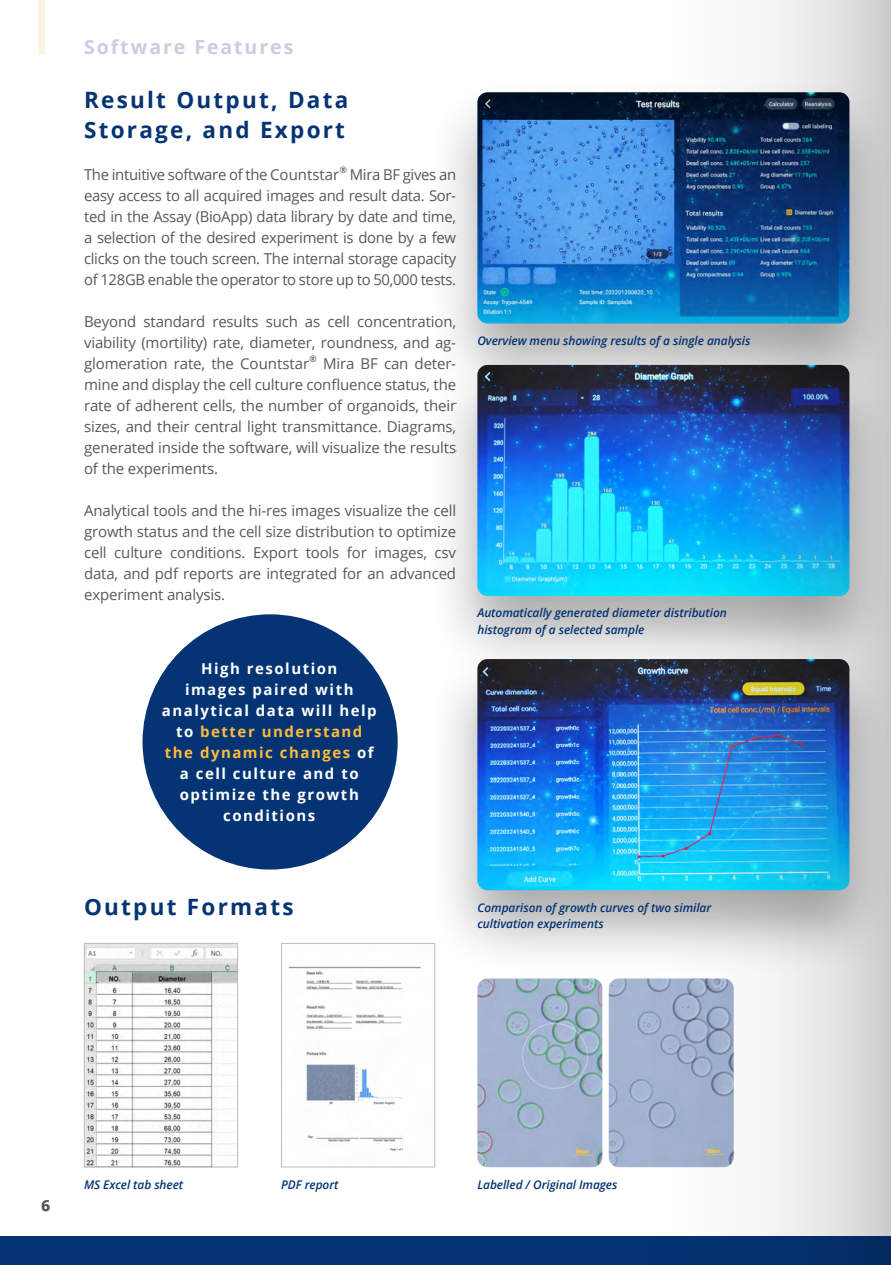
<style>
.page{position:relative;width:891px;height:1265px;background:#fff}
.page>*{position:absolute;margin:0;border:0;box-sizing:border-box;transform-origin:0 0}
.t1{font:700 22.5px/30px "Open Sans";letter-spacing:.1em;color:#053474}
.t2{font:700 19.5px "Open Sans";letter-spacing:.1em;color:#cbcde1}
.t3{font:15px/21px "Open Sans";letter-spacing:-.01em;color:#57585a;text-align:justify}
.t4{font:700 15px/21px "Open Sans";letter-spacing:.1em;color:#fff;text-align:center}
.t5{font:700 15px "Open Sans";color:#57585a}
.t6{font:italic 600 12px/16.5px "Open Sans";letter-spacing:-.005em;color:#053474}
.t7{font:italic 600 9px "Open Sans";color:#57585a}
.s1{color:#febd3b}
</style>
<div class="page">
<div style="left:38px;top:0;width:7px;height:54px;background:#fef3de"></div>
<div style="left:427px;top:77px;width:464px;height:332px;background:#fbfbfb"></div>
<div style="left:143px;top:614px;width:255px;height:255px;background:#053474;border-radius:50%"></div>
<img style="left:86px;top:945px;width:150px;height:220px">
<div style="left:84px;top:943px;width:154px;height:224px;border:1px solid #bcbdc0"></div>
<img style="left:288px;top:966px;width:133px;height:185px">
<div style="left:281px;top:943px;width:154px;height:224px;border:1px solid #bcbdc0"></div>
<div style="left:0;top:1235px;width:891px;height:29px;background:#053474"></div>
<img style="left:456px;top:0;width:435px;height:1264px">
<h2 class="t2" style="left:84px;top:33px;width:211px">Software Features</h2>
<h1 class="t1" style="left:84px;top:84px;width:266px">Result Output, Data<br>Storage, and Export</h1>
<p class="t3" style="left:84px;top:164px;width:257px">The intuitive software of the Countstar</p>
<p class="t7" style="left:339px;top:163px;width:9px">®</p>
<p class="t3" style="left:84px;top:164px;width:374px;text-indent:266px">Mira BF gives an easy access to all acquired images and result data. Sor&shy;ted in the Assay (BioApp) data library by date and time, a selection of the desired experiment is done by a few clicks on the touch screen. The internal storage capacity of 128GB enable the operator to store up to 50,000 tests.</p>
<p class="t3" style="left:84px;top:311px;width:374px">Beyond standard results such as cell concentration, viability (mortility) rate, diameter, roundness, and ag&shy;glomeration rate, the Countstar</p>
<p class="t7" style="left:309px;top:352px;width:9px">®</p>
<p class="t3" style="left:84px;top:353px;width:374px;text-indent:239px">Mira BF can deter&shy;mine and display the cell culture confluence status, the rate of adherent cells, the number of organoids, their sizes, and their central light transmittance. Diagrams, generated inside the software, will visualize the results of the experiments.</p>
<p class="t3" style="left:84px;top:500px;width:374px">Analytical tools and the hi-res images visualize the cell growth status and the cell size distribution to optimize cell culture conditions. Export tools for images, csv data, and pdf reports are integrated for an advanced experiment analysis.</p>
<p class="t4" style="left:162px;top:658px;width:216px">High resolution<br>images paired with analytical data will help to <span class="s1">better understand the dynamic changes</span> of a cell culture and to optimize the growth conditions</p>
<p class="t6" style="left:477px;top:331px;width:275px">Overview menu showing results of a single analysis</p>
<p class="t6" style="left:477px;top:604px;width:251px">Automatically generated diameter distribution histogram of a selected sample</p>
<h1 class="t1" style="left:84px;top:891px;width:211px">Output Formats</h1>
<p class="t6" style="left:477px;top:898px;width:235px">Comparison of growth curves of two similar cultivation experiments</p>
<p class="t5" style="left:42px;top:1194px;width:10px">6</p>
<p class="t6" style="left:84px;top:1175px;width:101px">MS Excel tab sheet</p>
<p class="t6" style="left:281px;top:1175px;width:59px">PDF report</p>
<p class="t6" style="left:477px;top:1175px;width:142px">Labelled / Original Images</p>
</div>
